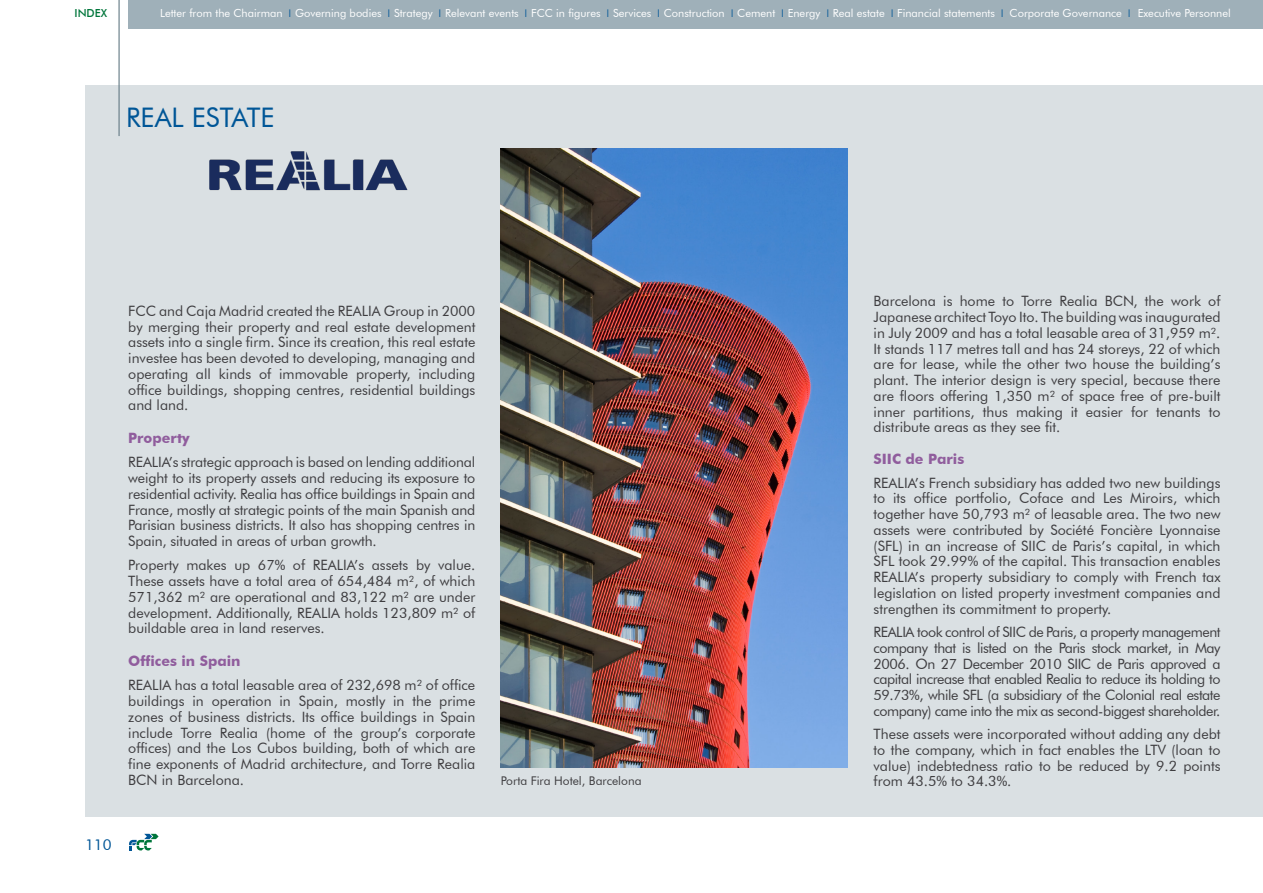
<style>
.page{position:relative;width:1263px;height:893px;background:#fff}
.page>*{position:absolute;margin:0;border:0;box-sizing:border-box;transform-origin:0 0}
.t1{font:27px "Futura BT";color:#005697}
.t2{font:15px "Futura BT";color:#005697}
.t3{font:14.25px/15.8px "Futura BT";color:#3e3d40;text-align:justify}
.t4{font:700 14.25px "Futura BT";color:#905d9d}
.t5{font:12px "Futura BT";color:#3e3d40}
.t6{font:11.1px "Futura BT";color:#fff}
.t7{font:500 11.1px "Futura BT";color:#00763b}
.s1{color:#005697}
</style>
<div class="page">
<svg style="left:129px;top:834px;width:30px;height:16px"></svg>
<div style="left:85px;top:85px;width:1178px;height:731px;background:#dae0e3"></div>
<hr style="left:118px;top:0;width:2px;height:136px;background:#647a85">
<img style="left:209px;top:151px;width:199px;height:40px">
<img style="left:501px;top:149px;width:347px;height:618px">
<div style="left:128px;top:0;width:1135px;height:28px;background:#9fb0b9"></div>
<p class="t7" style="left:75px;top:7px;width:34px">INDEX</p>
<p class="t6" style="left:160px;top:6px;width:1072px">Letter from the Chairman <span class="s1">❘</span> Governing bodies <span class="s1">❘</span> Strategy <span class="s1">❘</span> Relevant events <span class="s1">❘</span> FCC in figures <span class="s1">❘</span> Services <span class="s1">❘</span> Construction <span class="s1">❘</span> Cement <span class="s1">❘</span> Energy <span class="s1">❘</span> Real estate <span class="s1">❘</span> Financial statements <span class="s1">❘</span> Corporate Governance <span class="s1">❘</span> Executive Personnel</p>
<h1 class="t1" style="left:126px;top:101px;width:150px">REAL ESTATE</h1>
<p class="t3" style="left:128px;top:303px;width:349px">FCC and Caja Madrid created the REALIA Group in 2000 by merging their property and real estate development assets into a single firm. Since its creation, this real estate investee has been devoted to developing, managing and operating all kinds of immovable property, including office buildings, shopping centres, residential buildings and land.</p>
<p class="t4" style="left:128px;top:429px;width:63px">Property</p>
<p class="t3" style="left:128px;top:454px;width:349px">REALIA’s strategic approach is based on lending additional weight to its property assets and reducing its exposure to residential activity. Realia has office buildings in Spain and France, mostly at strategic points of the main Spanish and Parisian business districts. It also has shopping centres in Spain, situated in areas of urban growth.</p>
<p class="t3" style="left:128px;top:557px;width:349px">Property makes up 67% of REALIA’s assets by value.<br>These assets have a total area of 654,484 m², of which 571,362 m² are operational and 83,122 m² are under development. Additionally, REALIA holds 123,809 m² of buildable area in land reserves.</p>
<p class="t4" style="left:128px;top:652px;width:114px">Offices in Spain</p>
<p class="t3" style="left:128px;top:677px;width:349px">REALIA has a total leasable area of 232,698 m² of office buildings in operation in Spain, mostly in the prime zones of business districts. Its office buildings in Spain include Torre Realia (home of the group’s corporate offices) and the Los Cubos building, both of which are fine exponents of Madrid architecture, and Torre Realia BCN in Barcelona.</p>
<p class="t2" style="left:85px;top:836px;width:28px">110</p>
<p class="t5" style="left:501px;top:774px;width:142px">Porta Fira Hotel, Barcelona</p>
<p class="t3" style="left:873px;top:293px;width:348px">Barcelona is home to Torre Realia BCN, the work of Japanese architect Toyo Ito. The building was inaugurated in July 2009 and has a total leasable area of 31,959 m².<br>It stands 117 metres tall and has 24 storeys, 22 of which are for lease, while the other two house the building’s plant. The interior design is very special, because there are floors offering 1,350 m² of space free of pre-built inner partitions, thus making it easier for tenants to distribute areas as they see fit.</p>
<p class="t4" style="left:873px;top:450px;width:92px">SIIC de Paris</p>
<p class="t3" style="left:873px;top:475px;width:348px">REALIA’s French subsidiary has added two new buildings to its office portfolio, Coface and Les Miroirs, which together have 50,793 m² of leasable area. The two new assets were contributed by Société Foncière Lyonnaise (SFL) in an increase of SIIC de Paris’s capital, in which SFL took 29.99% of the capital. This transaction enables REALIA’s property subsidiary to comply with French tax legislation on listed property investment companies and strengthen its commitment to property.</p>
<p class="t3" style="left:873px;top:624px;width:348px">REALIA took control of SIIC de Paris, a property management company that is listed on the Paris stock market, in May 2006. On 27 December 2010 SIIC de Paris approved a capital increase that enabled Realia to reduce its holding to 59.73%, while SFL (a subsidiary of the Colonial real estate company) came into the mix as second-biggest shareholder.</p>
<p class="t3" style="left:873px;top:726px;width:348px">These assets were incorporated without adding any debt to the company, which in fact enables the LTV (loan to value) indebtedness ratio to be reduced by 9.2 points from 43.5% to 34.3%.</p>
</div>
